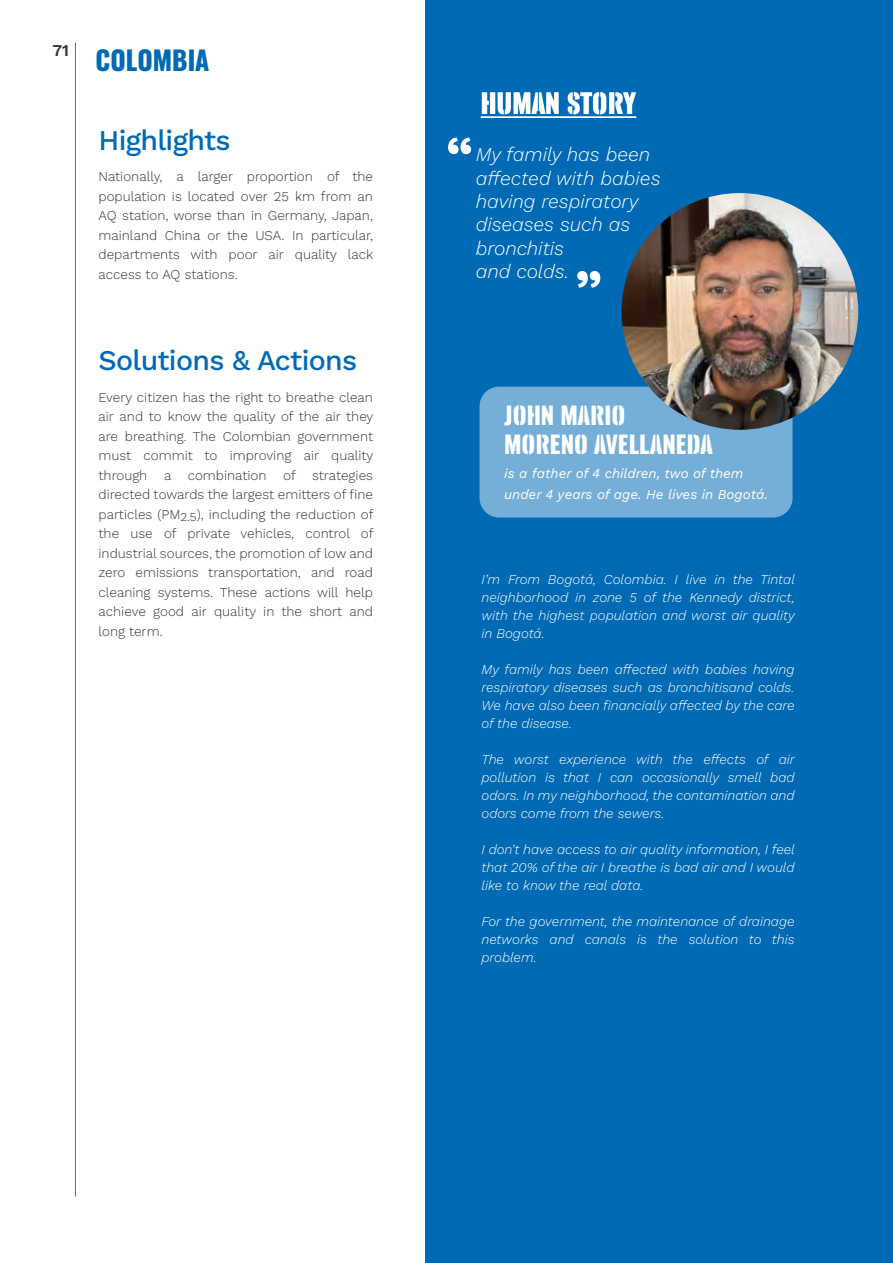
<style>
.page{position:relative;width:893px;height:1263px;background:#fff}
.page>*{position:absolute;margin:0;border:0;box-sizing:border-box;transform-origin:0 0}
.t1{font:57px "Zodiac Sans";color:#fff}
.t2{font:500 28.5px "Work Sans";letter-spacing:-.025em;color:#006ab5}
.t3{font:26.55px "Zodiac Stencil";color:#fff}
.t4{font:26.55px "Zodiac Sans";color:#006ab5}
.t5{font:24px/28.5px "Zodiac Stencil";color:#fff}
.t6{font:italic 300 19.5px/23.4px "Work Sans";color:#fff}
.t7{font:600 16.5px "Work Sans";color:#373535}
.t8{font:300 13.5px/19.5px "Work Sans";color:#373535;text-align:justify}
.t9{font:italic 300 13.5px/18px "Work Sans";color:#fff;text-align:justify}
.t10{font:italic 13.5px/21px "Work Sans";color:#fff}
</style>
<div class="page">
<hr style="left:75px;top:43px;width:1px;height:1153px;background:#6a6b6c">
<div style="left:426px;top:0;width:467px;height:1263px;background:#006ab5"></div>
<div style="left:480px;top:387px;width:313px;height:130px;background:#75aed6;border-radius:19px"></div>
<hr style="left:481px;top:117px;width:155px;height:1px;background:#fff">
<img style="left:621px;top:193px;width:237px;height:237px;border-radius:118px">
<p class="t7" style="left:52px;top:38px;width:18px">71</p>
<h3 class="t4" style="left:95px;top:46px;width:115px">COLOMBIA</h3>
<h2 class="t2" style="left:99px;top:118px;width:134px">Highlights</h2>
<p class="t8" style="left:99px;top:166px;width:276px">Nationally, a larger proportion of the population is located over 25 km from an AQ station, worse than in Germany, Japan, mainland China or the USA. In particular, departments with poor air quality lack access to AQ stations.</p>
<h2 class="t2" style="left:99px;top:339px;width:260px">Solutions &amp; Actions</h2>
<p class="t8" style="left:99px;top:387px;width:277px">Every citizen has the right to breathe clean air and to know the quality of the air they are breathing. The Colombian government must commit to improving air quality through a combination of strategies directed towards the largest emitters of fine particles (PM<sub>2.5</sub>), including the reduction of the use of private vehicles, control of industrial sources, the promotion of low and zero emissions transportation, and road cleaning systems. These actions will help achieve good air quality in the short and long term.</p>
<h3 class="t3" style="left:481px;top:89px;width:157px">HUMAN STORY</h3>
<h3 class="t6" style="left:476px;top:142px;width:186px">My family has been affected with babies having respiratory diseases such as bronchitis<br>and colds.</h3>
<h1 class="t1" style="left:446px;top:131px;width:27px">“</h1>
<h1 class="t1" style="left:602px;top:294px;width:27px;rotate:-180deg">“</h1>
<h3 class="t5" style="left:504px;top:403px;width:210px">JOHN MARIO<br>MORENO AVELLANEDA</h3>
<p class="t10" style="left:504px;top:462px;width:265px">is a father of 4 children, two of them under 4 years of age. He lives in Bogotá.</p>
<p class="t9" style="left:481px;top:570px;width:315px">I’m From Bogotá, Colombia. I live in the Tintal neighborhood in zone 5 of the Kennedy district, with the highest population and worst air quality in Bogotá.</p>
<p class="t9" style="left:481px;top:660px;width:314px">My family has been affected with babies having respiratory diseases such as bronchitisand colds.<br>We have also been financially affected by the care of the disease.</p>
<p class="t9" style="left:481px;top:750px;width:315px">The worst experience with the effects of air pollution is that I can occasionally smell bad odors. In my neighborhood, the contamination and odors come from the sewers.</p>
<p class="t9" style="left:481px;top:840px;width:315px">I don’t have access to air quality information, I feel that 20% of the air I breathe is bad air and I would like to know the real data.</p>
<p class="t9" style="left:481px;top:912px;width:315px">For the government, the maintenance of drainage networks and canals is the solution to this problem.</p>
</div>
